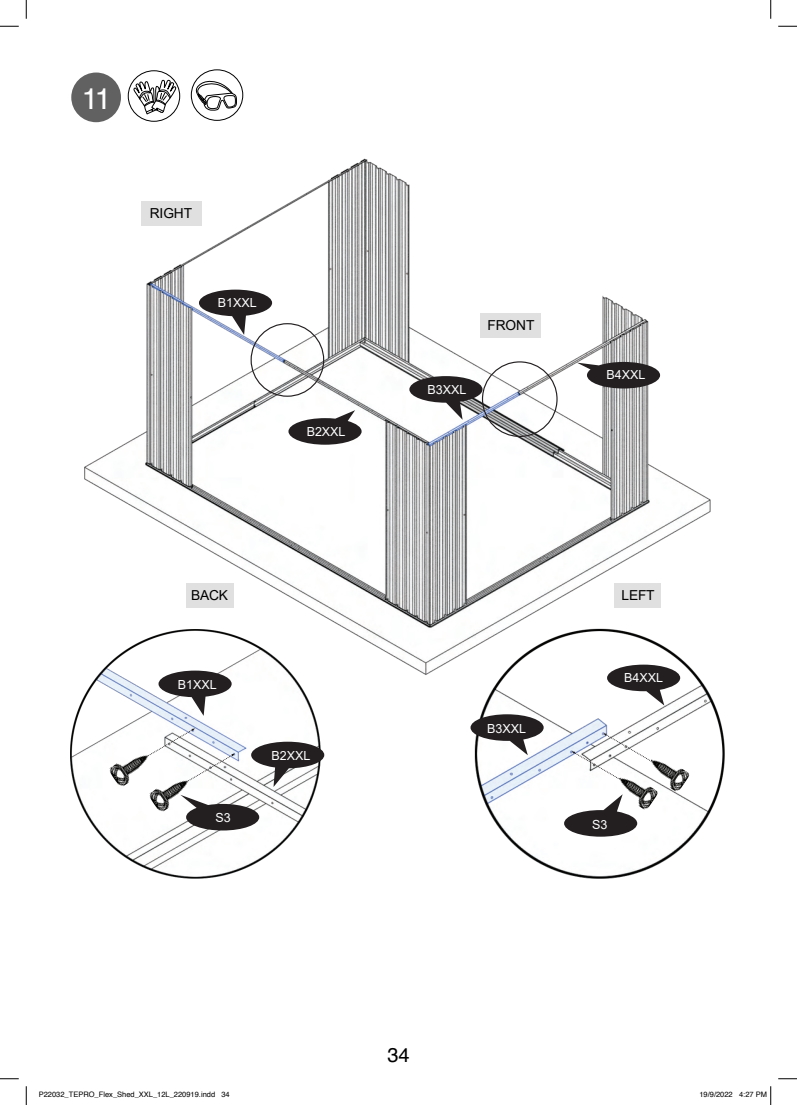
<style>
.page{position:relative;width:797px;height:1105px;background:#fff}
.page>*{position:absolute;margin:0;border:0;box-sizing:border-box;transform-origin:0 0}
.t1{font:30px "Helvetica";color:#fff}
.t2{font:20px "Helvetica";color:#000}
.t3{font:13.75px "Arial";letter-spacing:-.01em;color:#000}
.t4{font:12.5px "Arial";color:#fff}
.t5{font:7.5px "Helvetica";color:#000}
</style>
<div class="page">
<div style="left:71px;top:73px;width:50px;height:49px;background:#616161;border-radius:50%"></div>
<img style="left:84px;top:158px;width:627px;height:517px">
<svg style="left:199px;top:290px;width:73px;height:45px"></svg>
<svg style="left:288px;top:410px;width:73px;height:35px"></svg>
<svg style="left:409px;top:376px;width:73px;height:44px"></svg>
<svg style="left:576px;top:362px;width:84px;height:26px"></svg>
<img style="left:474px;top:628px;width:251px;height:251px">
<img style="left:70px;top:628px;width:251px;height:251px">
<img style="left:612px;top:779px;width:47px;height:32px">
<img style="left:644px;top:751px;width:46px;height:42px">
<svg style="left:571px;top:733px;width:79px;height:46px"></svg>
<img style="left:108px;top:747px;width:40px;height:41px">
<img style="left:148px;top:781px;width:46px;height:32px">
<svg style="left:148px;top:728px;width:87px;height:53px"></svg>
<svg style="left:180px;top:795px;width:79px;height:35px"></svg>
<svg style="left:564px;top:794px;width:73px;height:43px"></svg>
<svg style="left:158px;top:671px;width:74px;height:45px"></svg>
<svg style="left:251px;top:742px;width:73px;height:45px"></svg>
<svg style="left:470px;top:714px;width:73px;height:41px"></svg>
<svg style="left:607px;top:665px;width:73px;height:40px"></svg>
<div style="left:250px;top:323px;width:74px;height:74px;border:1px solid #231f20;border-radius:50%"></div>
<div style="left:482px;top:361px;width:75px;height:76px;border:1px solid #231f20;border-radius:50%"></div>
<div style="left:186px;top:583px;width:48px;height:24px;background:#e0e0e0"></div>
<div style="left:480px;top:313px;width:60px;height:25px;background:#e0e0e0"></div>
<div style="left:141px;top:201px;width:60px;height:25px;background:#e0e0e0"></div>
<div style="left:614px;top:583px;width:46px;height:24px;background:#e0e0e0"></div>
<svg style="left:196px;top:79px;width:41px;height:32px"></svg>
<svg style="left:133px;top:79px;width:44px;height:36px"></svg>
<div style="left:128px;top:71px;width:52px;height:51px;border:1px solid #000;border-radius:50%"></div>
<div style="left:191px;top:70px;width:52px;height:51px;border:1px solid #000;border-radius:50%"></div>
<svg style="left:0;top:25px;width:19px;height:2px"></svg>
<svg style="left:778px;top:25px;width:19px;height:2px"></svg>
<svg style="left:0;top:1078px;width:19px;height:1px"></svg>
<svg style="left:778px;top:1078px;width:19px;height:1px"></svg>
<svg style="left:25px;top:0;width:2px;height:19px"></svg>
<svg style="left:25px;top:1086px;width:2px;height:19px"></svg>
<svg style="left:770px;top:0;width:1px;height:19px"></svg>
<svg style="left:770px;top:1086px;width:1px;height:19px"></svg>
<h1 class="t1" style="left:82px;top:76px;width:31px">11</h1>
<h3 class="t3" style="left:150px;top:204px;width:44px">RIGHT</h3>
<h3 class="t4" style="left:218px;top:294px;width:40px">B1XXL</h3>
<h3 class="t4" style="left:307px;top:423px;width:40px">B2XXL</h3>
<h3 class="t3" style="left:191px;top:586px;width:38px">BACK</h3>
<h3 class="t4" style="left:178px;top:676px;width:40px">B1XXL</h3>
<h3 class="t4" style="left:215px;top:809px;width:17px">S3</h3>
<h3 class="t4" style="left:271px;top:747px;width:40px">B2XXL</h3>
<h3 class="t4" style="left:427px;top:381px;width:40px">B3XXL</h3>
<h3 class="t3" style="left:487px;top:316px;width:48px">FRONT</h3>
<h3 class="t4" style="left:606px;top:366px;width:40px">B4XXL</h3>
<h3 class="t4" style="left:487px;top:720px;width:40px">B3XXL</h3>
<h3 class="t3" style="left:621px;top:585px;width:35px">LEFT</h3>
<h3 class="t4" style="left:624px;top:669px;width:40px">B4XXL</h3>
<h3 class="t4" style="left:592px;top:816px;width:17px">S3</h3>
<h2 class="t2" style="left:387px;top:1040px;width:24px">34</h2>
<p class="t5" style="left:39px;top:1089px;width:192px">P22032_TEPRO_Flex_Shed_xxL_12L_220919.indd 34</p>
<p class="t5" style="left:699px;top:1089px;width:69px">19/9/2022 4:27 PM</p>
</div>
